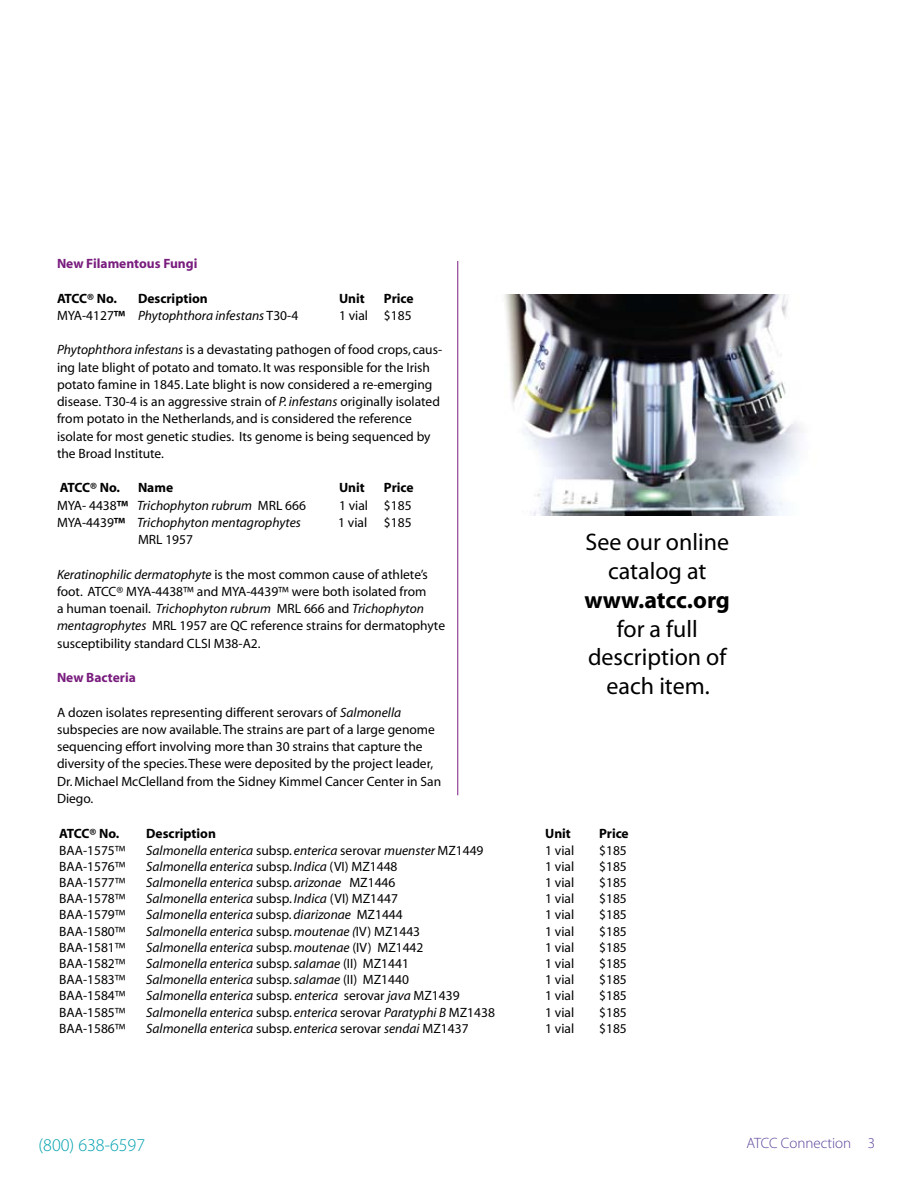
<style>
.page{position:relative;width:918px;height:1188px;background:#fff}
.page>*{position:absolute;margin:0;border:0;box-sizing:border-box;transform-origin:0 0}
.t1{font:24px/28.8px "Myriad";color:#000;text-align:center}
.t2{font:700 24px "Myriad";color:#000}
.t3{font:300 18px "Myriad Pro";color:#00a0af}
.t4{font:300 15px "Myriad Pro";color:#5a4099}
.t5{font:13.5px/17.2px "Myriad";color:#000}
.t6{font:italic 13.5px "Myriad";color:#000}
.t7{font:700 13.5px "Myriad";color:#000}
.t8{font:700 13.5px "Myriad";color:#791d7e}
.s1{font-style:normal}
.s2{font-weight:700;font-style:normal}
.s3{font-style:italic}
</style>
<div class="page">
<hr style="left:457px;top:261px;width:1px;height:534px;background:#791d7e">
<img style="left:504px;top:294px;width:298px;height:221px">
<p class="t8" style="left:57px;top:257px;width:142px">New Filamentous Fungi</p>
<p class="t7" style="left:57px;top:291px;width:61px">ATCC® No.</p>
<p class="t7" style="left:138px;top:291px;width:71px">Description</p>
<p class="t7" style="left:339px;top:291px;width:27px">Unit</p>
<p class="t7" style="left:384px;top:291px;width:31px">Price</p>
<p class="t6" style="left:57px;top:309px;width:243px"><span class="s1">MYA-4127</span><span class="s2">™</span> Phytophthora infestans <span class="s1">T30-4</span></p>
<p class="t5" style="left:339px;top:307px;width:74px">1 vial $185</p>
<p class="t5" style="left:57px;top:342px;width:387px"><span class="s3">Phytophthora infestans</span> is a devastating pathogen of food crops, caus&shy;ing late blight of potato and tomato. It was responsible for the Irish potato famine in 1845. Late blight is now considered a re-emerging disease. T30-4 is an aggressive strain of <span class="s3">P. infestans</span> originally isolated from potato in the Netherlands, and is considered the reference isolate for most genetic studies. Its genome is being sequenced by the Broad Institute.</p>
<p class="t7" style="left:60px;top:481px;width:61px">ATCC® No.</p>
<p class="t7" style="left:138px;top:481px;width:37px">Name</p>
<p class="t7" style="left:339px;top:481px;width:27px">Unit</p>
<p class="t7" style="left:384px;top:481px;width:31px">Price</p>
<p class="t6" style="left:57px;top:498px;width:251px"><span class="s1">MYA- 4438</span><span class="s2">™</span> Trichophyton rubrum <span class="s1">MRL 666</span></p>
<p class="t5" style="left:339px;top:497px;width:74px">1 vial $185</p>
<p class="t6" style="left:57px;top:516px;width:245px"><span class="s1">MYA-4439</span><span class="s2">™</span> Trichophyton mentagrophytes</p>
<p class="t5" style="left:338px;top:514px;width:75px">1 vial $185</p>
<p class="t5" style="left:138px;top:532px;width:57px">MRL 1957</p>
<p class="t5" style="left:57px;top:566px;width:390px"><span class="s3">Keratinophilic dermatophyte</span> is the most common cause of athlete’s foot. ATCC® MYA-4438™ and MYA-4439™ were both isolated from<br>a human toenail. <span class="s3">Trichophyton rubrum</span> MRL 666 and <span class="s3">Trichophyton mentagrophytes</span> MRL 1957 are QC reference strains for dermatophyte susceptibility standard CLSI M38-A2.</p>
<p class="t8" style="left:57px;top:671px;width:80px">New Bacteria</p>
<p class="t5" style="left:57px;top:704px;width:386px">A dozen isolates representing different serovars of <span class="s3">Salmonella </span>subspecies are now available. The strains are part of a large genome sequencing effort involving more than 30 strains that capture the diversity of the species. These were deposited by the project leader, Dr. Michael McClelland from the Sidney Kimmel Cancer Center in San Diego.</p>
<h1 class="t1" style="left:586px;top:529px;width:145px">See our online catalog at</h1>
<h1 class="t2" style="left:585px;top:587px;width:147px">www.atcc.org</h1>
<h1 class="t1" style="left:588px;top:615px;width:140px">for a full description of each item.</h1>
<p class="t7" style="left:59px;top:827px;width:61px">ATCC® No.</p>
<p class="t7" style="left:146px;top:827px;width:71px">Description</p>
<p class="t7" style="left:545px;top:827px;width:27px">Unit</p>
<p class="t7" style="left:599px;top:827px;width:31px">Price</p>
<p class="t5" style="left:59px;top:842px;width:68px">BAA-1575™</p>
<p class="t6" style="left:146px;top:843px;width:339px">Salmonella enterica <span class="s1">subsp.</span> enterica <span class="s1">serovar</span> muenster <span class="s1">MZ1449</span></p>
<p class="t5" style="left:545px;top:842px;width:31px">1 vial</p>
<p class="t5" style="left:599px;top:842px;width:29px">$185</p>
<p class="t5" style="left:59px;top:858px;width:68px">BAA-1576™</p>
<p class="t6" style="left:146px;top:860px;width:253px">Salmonella enterica <span class="s1">subsp.</span> Indica <span class="s1">(VI) MZ1448</span></p>
<p class="t5" style="left:545px;top:858px;width:31px">1 vial</p>
<p class="t5" style="left:599px;top:858px;width:29px">$185</p>
<p class="t5" style="left:59px;top:875px;width:68px">BAA-1577™</p>
<p class="t6" style="left:146px;top:876px;width:251px">Salmonella enterica <span class="s1">subsp.</span> arizonae <span class="s1">MZ1446</span></p>
<p class="t5" style="left:545px;top:875px;width:31px">1 vial</p>
<p class="t5" style="left:599px;top:875px;width:29px">$185</p>
<p class="t5" style="left:59px;top:891px;width:68px">BAA-1578™</p>
<p class="t6" style="left:146px;top:892px;width:253px">Salmonella enterica <span class="s1">subsp.</span> Indica <span class="s1">(VI) MZ1447</span></p>
<p class="t5" style="left:545px;top:891px;width:31px">1 vial</p>
<p class="t5" style="left:599px;top:891px;width:29px">$185</p>
<p class="t5" style="left:59px;top:907px;width:68px">BAA-1579™</p>
<p class="t6" style="left:146px;top:908px;width:258px">Salmonella enterica <span class="s1">subsp.</span> diarizonae <span class="s1">MZ1444</span></p>
<p class="t5" style="left:545px;top:907px;width:31px">1 vial</p>
<p class="t5" style="left:599px;top:907px;width:29px">$185</p>
<p class="t5" style="left:59px;top:923px;width:68px">BAA-1580™</p>
<p class="t6" style="left:146px;top:924px;width:276px">Salmonella enterica <span class="s1">subsp.</span> moutenae (<span class="s1">IV) MZ1443</span></p>
<p class="t5" style="left:545px;top:923px;width:31px">1 vial</p>
<p class="t5" style="left:599px;top:923px;width:29px">$185</p>
<p class="t5" style="left:59px;top:939px;width:68px">BAA-1581™</p>
<p class="t6" style="left:146px;top:941px;width:279px">Salmonella enterica <span class="s1">subsp.</span> moutenae <span class="s1">(IV) MZ1442</span></p>
<p class="t5" style="left:545px;top:939px;width:31px">1 vial</p>
<p class="t5" style="left:599px;top:939px;width:29px">$185</p>
<p class="t5" style="left:59px;top:956px;width:68px">BAA-1582™</p>
<p class="t6" style="left:146px;top:957px;width:264px">Salmonella enterica <span class="s1">subsp.</span> salamae <span class="s1">(II) MZ1441</span></p>
<p class="t5" style="left:545px;top:956px;width:31px">1 vial</p>
<p class="t5" style="left:599px;top:956px;width:29px">$185</p>
<p class="t5" style="left:59px;top:972px;width:68px">BAA-1583™</p>
<p class="t6" style="left:146px;top:973px;width:264px">Salmonella enterica <span class="s1">subsp.</span> salamae <span class="s1">(II) MZ1440</span></p>
<p class="t5" style="left:545px;top:972px;width:31px">1 vial</p>
<p class="t5" style="left:599px;top:972px;width:29px">$185</p>
<p class="t5" style="left:59px;top:988px;width:68px">BAA-1584™</p>
<p class="t6" style="left:146px;top:989px;width:315px">Salmonella enterica <span class="s1">subsp.</span> enterica <span class="s1">serovar</span> java <span class="s1">MZ1439</span></p>
<p class="t5" style="left:545px;top:988px;width:31px">1 vial</p>
<p class="t5" style="left:599px;top:988px;width:29px">$185</p>
<p class="t5" style="left:59px;top:1004px;width:68px">BAA-1585™</p>
<p class="t6" style="left:146px;top:1005px;width:350px">Salmonella enterica <span class="s1">subsp.</span> enterica <span class="s1">serovar</span> Paratyphi B <span class="s1">MZ1438</span></p>
<p class="t5" style="left:545px;top:1004px;width:31px">1 vial</p>
<p class="t5" style="left:599px;top:1004px;width:29px">$185</p>
<p class="t5" style="left:59px;top:1020px;width:68px">BAA-1586™</p>
<p class="t6" style="left:146px;top:1022px;width:324px">Salmonella enterica <span class="s1">subsp.</span> enterica <span class="s1">serovar</span> sendai <span class="s1">MZ1437</span></p>
<p class="t5" style="left:545px;top:1020px;width:31px">1 vial</p>
<p class="t5" style="left:599px;top:1020px;width:29px">$185</p>
<h2 class="t3" style="left:39px;top:1135px;width:108px">(800) 638-6597</h2>
<p class="t4" style="left:747px;top:1135px;width:130px">ATCC Connection 3</p>
</div>
